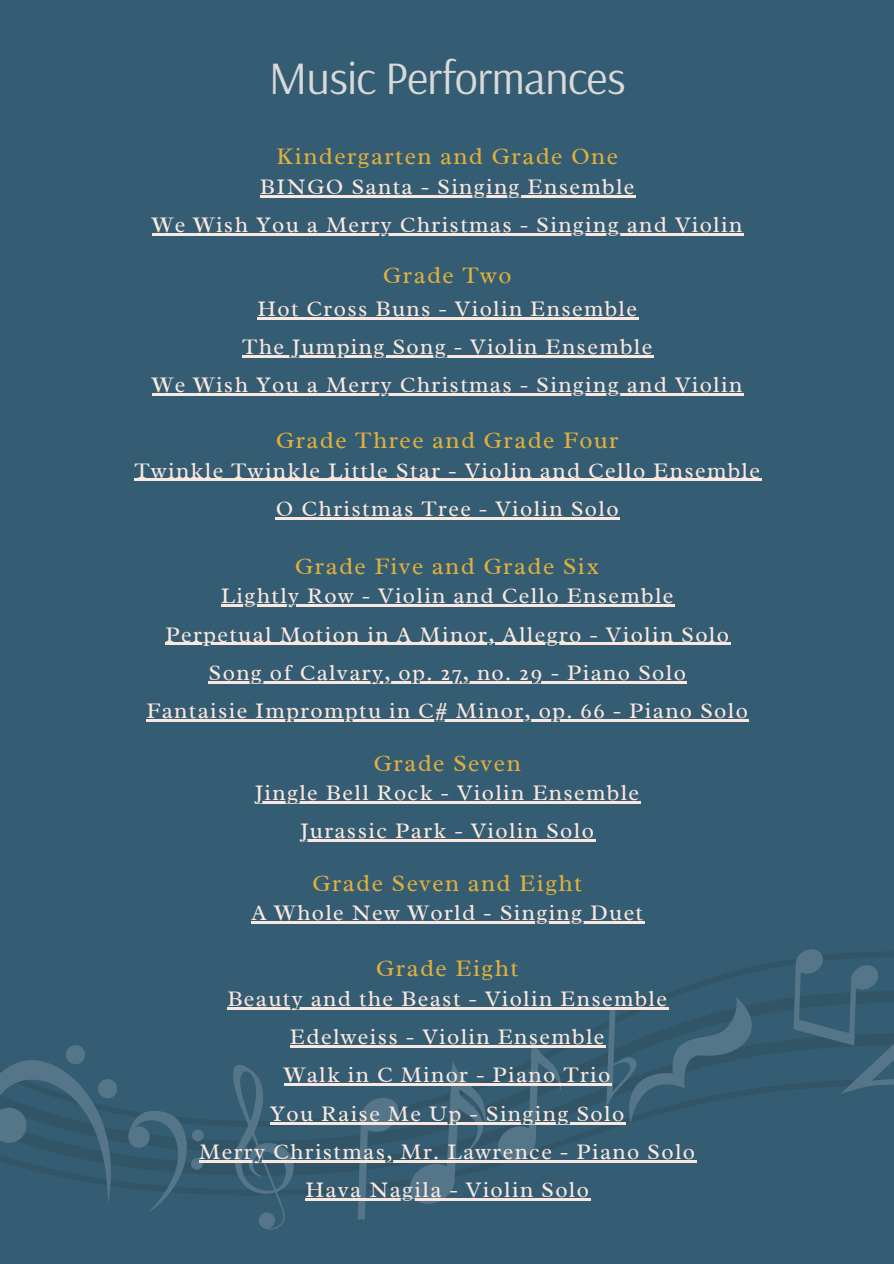
<style>
.page{position:relative;width:894px;height:1264px;background:#fff}
.page>*{position:absolute;margin:0;border:0;box-sizing:border-box;transform-origin:0 0}
.t1{font:46.2px "Arsenal";letter-spacing:-.02em;color:#d9d9d9}
.t2{font:24px "Radley";letter-spacing:.06em;color:#deb03e}
.t3{font:22.5px "Radley";letter-spacing:.06em;color:#fae8e0}
</style>
<div class="page">
<div style="left:0;top:0;width:893px;height:1263px;background:#345c72"></div>
<svg style="left:199px;top:1180px;width:392px;height:21px"></svg>
<svg style="left:199px;top:1152px;width:498px;height:23px"></svg>
<svg style="left:199px;top:1126px;width:419px;height:26px"></svg>
<svg style="left:199px;top:921px;width:594px;height:205px"></svg>
<svg style="left:227px;top:1062px;width:68px;height:167px"></svg>
<svg style="left:357px;top:1095px;width:44px;height:124px"></svg>
<svg style="left:407px;top:1038px;width:154px;height:166px"></svg>
<div style="left:192px;top:1129px;width:12px;height:12px;background:#557689;border-radius:50%"></div>
<svg style="left:191px;top:1157px;width:12px;height:12px"></svg>
<svg style="left:0;top:1045px;width:199px;height:167px"></svg>
<svg style="left:793px;top:949px;width:100px;height:145px"></svg>
<svg style="left:606px;top:996px;width:165px;height:127px"></svg>
<hr style="left:260px;top:195px;width:141px;height:2px;background:#fae8e0">
<hr style="left:401px;top:195px;width:234px;height:2px;background:#fae8e0">
<hr style="left:152px;top:233px;width:218px;height:3px;background:#fae8e0">
<hr style="left:370px;top:233px;width:373px;height:3px;background:#fae8e0">
<hr style="left:257px;top:317px;width:135px;height:2px;background:#fae8e0">
<hr style="left:392px;top:317px;width:246px;height:2px;background:#fae8e0">
<hr style="left:242px;top:355px;width:31px;height:2px;background:#fae8e0">
<hr style="left:273px;top:355px;width:28px;height:2px;background:#fae8e0">
<hr style="left:301px;top:355px;width:352px;height:2px;background:#fae8e0">
<hr style="left:152px;top:393px;width:218px;height:3px;background:#fae8e0">
<hr style="left:370px;top:393px;width:71px;height:3px;background:#fae8e0">
<hr style="left:441px;top:393px;width:302px;height:3px;background:#fae8e0">
<hr style="left:134px;top:479px;width:114px;height:2px;background:#fae8e0">
<hr style="left:248px;top:479px;width:513px;height:2px;background:#fae8e0">
<hr style="left:276px;top:517px;width:343px;height:2px;background:#fae8e0">
<hr style="left:221px;top:604px;width:453px;height:2px;background:#fae8e0">
<hr style="left:165px;top:643px;width:565px;height:2px;background:#fae8e0">
<hr style="left:208px;top:681px;width:479px;height:2px;background:#fae8e0">
<hr style="left:146px;top:719px;width:603px;height:2px;background:#fae8e0">
<hr style="left:255px;top:801px;width:385px;height:2px;background:#fae8e0">
<hr style="left:300px;top:839px;width:170px;height:2px;background:#fae8e0">
<hr style="left:470px;top:839px;width:125px;height:2px;background:#fae8e0">
<hr style="left:251px;top:921px;width:393px;height:2px;background:#fae8e0">
<hr style="left:227px;top:1007px;width:226px;height:2px;background:#fae8e0">
<hr style="left:453px;top:1007px;width:215px;height:2px;background:#fae8e0">
<hr style="left:290px;top:1045px;width:315px;height:2px;background:#fae8e0">
<hr style="left:284px;top:1083px;width:327px;height:2px;background:#fae8e0">
<hr style="left:270px;top:1121px;width:355px;height:3px;background:#fae8e0">
<hr style="left:199px;top:1160px;width:497px;height:2px;background:#fae8e0">
<hr style="left:305px;top:1198px;width:285px;height:2px;background:#fae8e0">
<p class="t1" style="left:269px;top:47px;width:358px">Music Performances</p>
<p class="t2" style="left:276px;top:141px;width:343px">Kindergarten and Grade One</p>
<p class="t3" style="left:260px;top:172px;width:376px">BINGO Santa - Singing Ensemble</p>
<p class="t3" style="left:152px;top:211px;width:591px">We Wish You a Merry Christmas - Singing and Violin</p>
<p class="t2" style="left:383px;top:260px;width:130px">Grade Two</p>
<p class="t3" style="left:257px;top:294px;width:381px">Hot Cross Buns - Violin Ensemble</p>
<p class="t3" style="left:242px;top:332px;width:411px">The Jumping Song - Violin Ensemble</p>
<p class="t3" style="left:152px;top:370px;width:591px">We Wish You a Merry Christmas - Singing and Violin</p>
<p class="t2" style="left:276px;top:425px;width:344px">Grade Three and Grade Four</p>
<p class="t3" style="left:134px;top:456px;width:627px">Twinkle Twinkle Little Star - Violin and Cello Ensemble</p>
<p class="t3" style="left:276px;top:494px;width:344px">O Christmas Tree - Violin Solo</p>
<p class="t2" style="left:295px;top:551px;width:306px">Grade Five and Grade Six</p>
<p class="t3" style="left:221px;top:581px;width:454px">Lightly Row - Violin and Cello Ensemble</p>
<p class="t3" style="left:165px;top:620px;width:565px">Perpetual Motion in A Minor, Allegro - Violin Solo</p>
<p class="t3" style="left:208px;top:658px;width:478px">Song of Calvary, op. 27, no. 29 - Piano Solo</p>
<p class="t3" style="left:146px;top:696px;width:602px">Fantaisie Impromptu in C# Minor, op. 66 - Piano Solo</p>
<p class="t2" style="left:373px;top:747px;width:149px">Grade Seven</p>
<p class="t3" style="left:255px;top:778px;width:385px">Jingle Bell Rock - Violin Ensemble</p>
<p class="t3" style="left:300px;top:816px;width:295px">Jurassic Park - Violin Solo</p>
<p class="t2" style="left:312px;top:867px;width:272px">Grade Seven and Eight</p>
<p class="t3" style="left:251px;top:898px;width:393px">A Whole New World - Singing Duet</p>
<p class="t2" style="left:376px;top:952px;width:144px">Grade Eight</p>
<p class="t3" style="left:227px;top:984px;width:441px">Beauty and the Beast - Violin Ensemble</p>
<p class="t3" style="left:290px;top:1022px;width:316px">Edelweiss - Violin Ensemble</p>
<p class="t3" style="left:284px;top:1060px;width:327px">Walk in C Minor - Piano Trio</p>
<p class="t3" style="left:270px;top:1098px;width:355px">You Raise Me Up - Singing Solo</p>
<p class="t3" style="left:199px;top:1137px;width:497px">Merry Christmas, Mr. Lawrence - Piano Solo</p>
<p class="t3" style="left:305px;top:1175px;width:285px">Hava Nagila - Violin Solo</p>
</div>
